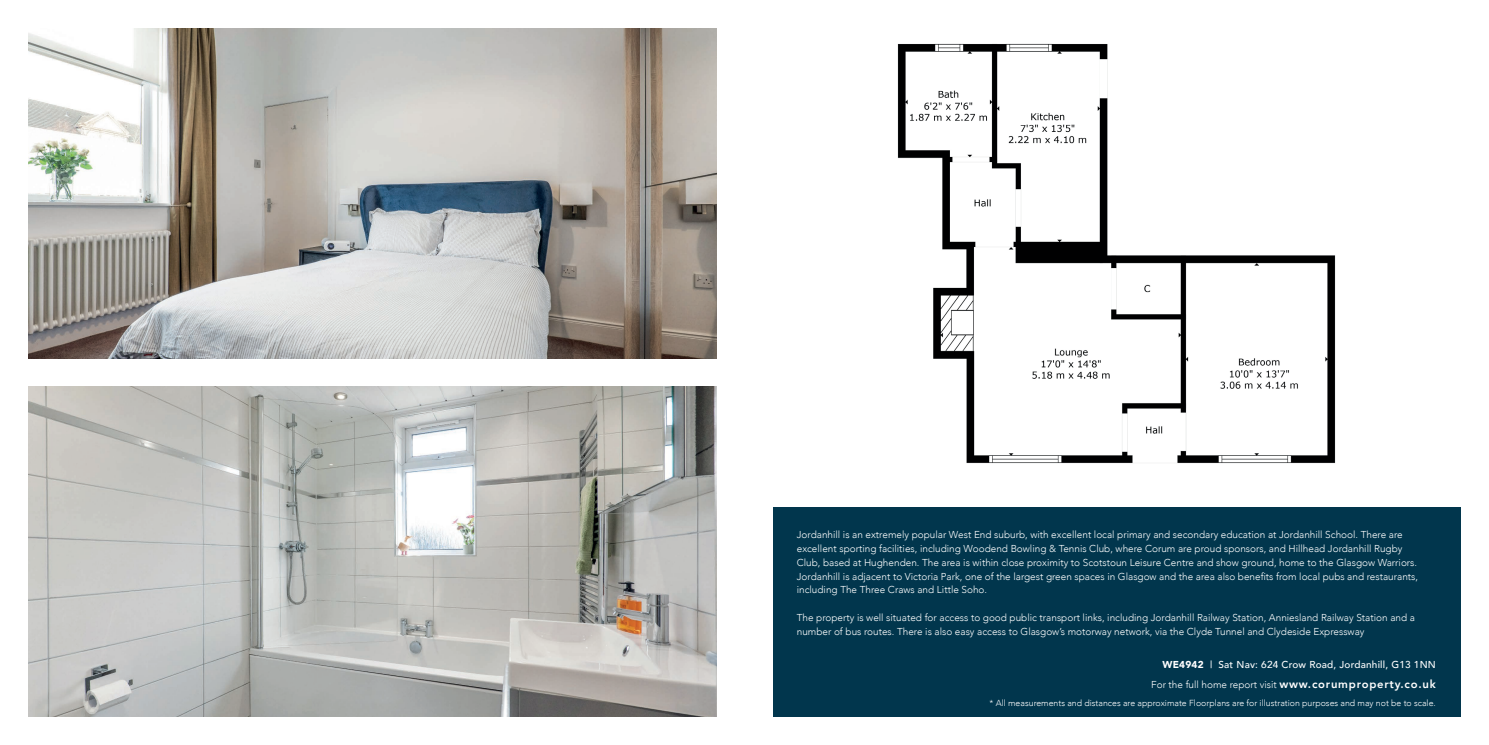
<style>
.page{position:relative;width:1489px;height:745px;background:#fff}
.page>*{position:absolute;margin:0;border:0;box-sizing:border-box;transform-origin:0 0}
.t1{font:300 10px/13.8px "Avenir";color:#fff}
.t2{font:500 10px/20px "Avenir";letter-spacing:.02em;color:#fff;text-align:right}
.t3{font:300 8.75px "Avenir";color:#fff}
.s1{font-weight:900}
.s2{font-weight:300}
.s3{font-weight:800;font-size:11.25px}
</style>
<div class="page">
<img style="left:28px;top:28px;width:688px;height:330px">
<img style="left:28px;top:386px;width:688px;height:330px">
<img style="left:897px;top:43px;width:439px;height:421px">
<div style="left:772px;top:507px;width:688px;height:209px;background:#01364d"></div>
<p class="t1" style="left:796px;top:527px;width:623px">Jordanhill is an extremely popular West End suburb, with excellent local primary and secondary education at Jordanhill School. There are excellent sporting facilities, including Woodend Bowling &amp; Tennis Club, where Corum are proud sponsors, and Hillhead Jordanhill Rugby Club, based at Hughenden. The area is within close proximity to Scotstoun Leisure Centre and show ground, home to the Glasgow Warriors.<br>Jordanhill is adjacent to Victoria Park, one of the largest green spaces in Glasgow and the area also benefits from local pubs and restaurants, including The Three Craws and Little Soho.</p>
<p class="t1" style="left:796px;top:610px;width:619px">The property is well situated for access to good public transport links, including Jordanhill Railway Station, Anniesland Railway Station and a number of bus routes. There is also easy access to Glasgow’s motorway network, via the Clyde Tunnel and Clydeside Expressway</p>
<p class="t2" style="left:1151px;top:653px;width:286px"><span class="s1">WE4942</span> | Sat Nav: 624 Crow Road, Jordanhill, G13 1NN<br><span class="s2">For the full home report visit</span> <span class="s3">www.corumproperty.co.uk</span></p>
<p class="t3" style="left:989px;top:697px;width:448px">* All measurements and distances are approximate Floorplans are for illustration purposes and may not be to scale.</p>
</div>
